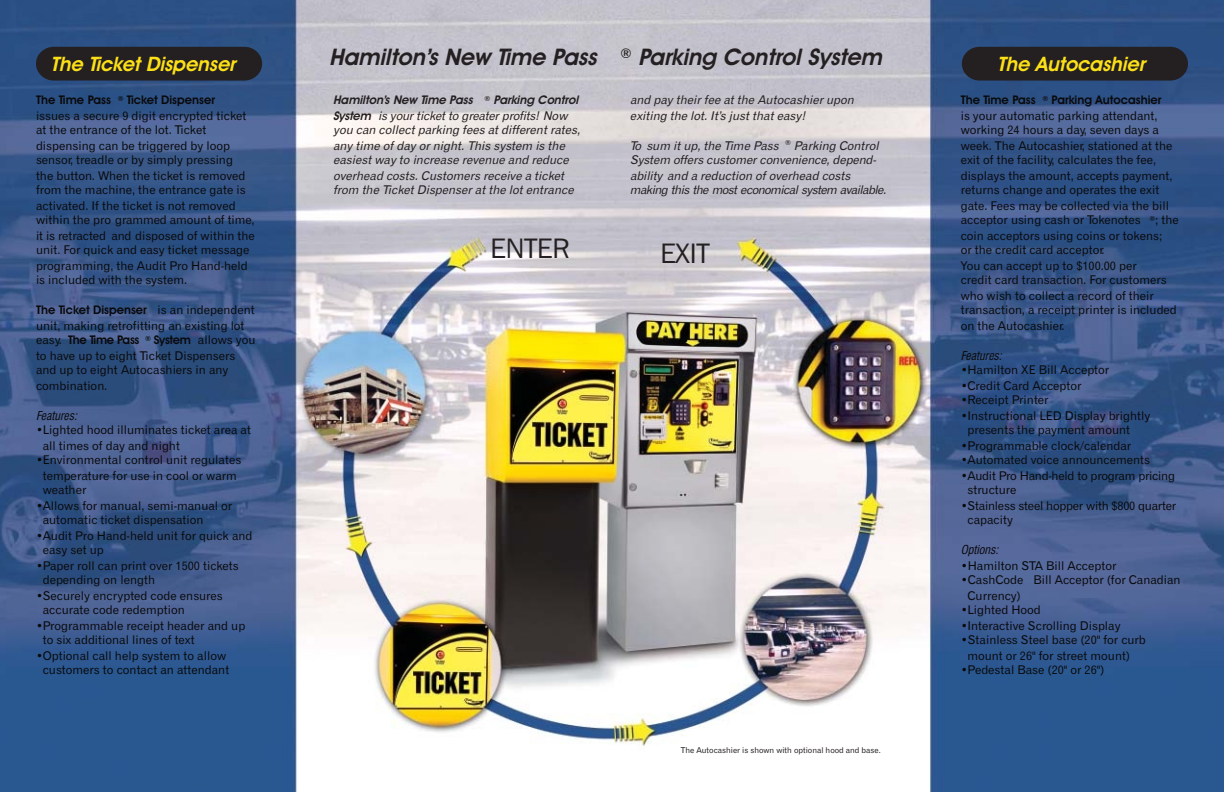
<style>
.page{position:relative;width:1224px;height:792px;background:#fff}
.page>*{position:absolute;margin:0;border:0;box-sizing:border-box;transform-origin:0 0}
.t1{font:28px "Frnk Goth ITC Bk BT";color:#241f21}
.t2{font:italic 700 23px "Avant Garde Bk BT";color:#241f21}
.t3{font:italic 700 20px "Avant Garde Bk BT";color:#fce017}
.t4{font:12px/15px "Gothic 720 BT";color:#0a0a0d}
.t5{font:italic 12px/15px "Gothic 720 BT";color:#241f21}
.t6{font:700 12px "Avant Garde Bk BT";color:#0a0a0d}
.t7{font:12px/14.9px "Gothic 720 BT";letter-spacing:-.02em;color:#0a0a0d}
.t8{font:italic 700 12px "Avant Garde Bk BT";color:#241f21}
.t9{font:700 12px "Avant Garde Bk BT";letter-spacing:-.03em;color:#0a0a0d}
.t10{font:italic 12px "Swis 721 Cn BT";color:#0a0a0d}
.t11{font:8px "Gothic 720 BT";color:#241f21}
.s1{font-family:"Gothic 720 BT";font-weight:400}
.s2{font-family:"Avant Garde Bk BT";font-weight:700}
</style>
<div class="page">
<img style="left:0;top:0;width:1224px;height:792px">
<div style="left:36px;top:47px;width:226px;height:34px;background:#241f21"></div>
<div style="left:962px;top:47px;width:226px;height:34px;background:#241f21"></div>
<h3 class="t3" style="left:50px;top:56px;width:191px">The Ticket Dispenser</h3>
<p class="t6" style="left:36px;top:95px;width:180px">The Time Pass <sup>®</sup> Ticket Dispenser</p>
<p class="t4" style="left:36px;top:109px;width:220px">issues a secure 9 digit encrypted ticket at the entrance of the lot. Ticket dispensing can be triggered by loop sensor, treadle or by simply pressing<br>the button. When the ticket is removed from the machine, the entrance gate is activated. If the ticket is not removed within the pro grammed amount of time, it is retracted and disposed of within the unit. For quick and easy ticket message programming, the Audit Pro Hand-held is included with the system.</p>
<p class="t6" style="left:36px;top:305px;width:220px">The Ticket Dispenser <span class="s1">is an independent</span></p>
<p class="t4" style="left:36px;top:319px;width:210px">unit, making retrofitting an existing lot</p>
<p class="t9" style="left:36px;top:335px;width:221px"><span class="s1">easy.</span> The Time Pass <sup>®</sup> System <span class="s1">allows you</span></p>
<p class="t4" style="left:36px;top:349px;width:201px">to have up to eight Ticket Dispensers and up to eight Autocashiers in any combination.</p>
<p class="t10" style="left:36px;top:410px;width:45px">Features:</p>
<p class="t4" style="left:43px;top:424px;width:210px;text-indent:-7px">•Lighted hood illuminates ticket area at all times of day and night</p>
<p class="t4" style="left:43px;top:454px;width:200px;text-indent:-7px">•Environmental control unit regulates temperature for use in cool or warm weather</p>
<p class="t4" style="left:43px;top:499px;width:191px;text-indent:-7px">•Allows for manual, semi-manual or automatic ticket dispensation</p>
<p class="t4" style="left:43px;top:529px;width:211px;text-indent:-7px">•Audit Pro Hand-held unit for quick and easy set up</p>
<p class="t4" style="left:43px;top:559px;width:198px;text-indent:-7px">•Paper roll can print over 1500 tickets depending on length</p>
<p class="t4" style="left:43px;top:589px;width:182px;text-indent:-7px">•Securely encrypted code ensures accurate code redemption</p>
<p class="t4" style="left:43px;top:619px;width:204px;text-indent:-7px">•Programmable receipt header and up to six additional lines of text</p>
<p class="t4" style="left:36px;top:649px;width:195px;text-align:center">•Optional call help system to allow customers to contact an attendant</p>
<h2 class="t2" style="left:329px;top:48px;width:559px">Hamilton’s New Time Pass <sup>®</sup> Parking Control System</h2>
<p class="t8" style="left:333px;top:95px;width:249px">Hamilton’s New Time Pass <sup>®</sup> Parking Control</p>
<p class="t5" style="left:333px;top:109px;width:251px"><span class="s2">System</span> is yourticketto greaterprofits! Now you can collectparking fees atdifferentrates, any time ofday ornight.This system is the easiestway to increase revenue and reduce overhead costs.Customers receive a ticket from the TicketDispenseratthe lotentrance</p>
<p class="t5" style="left:630px;top:94px;width:228px">and pay theirfee atthe Autocashierupon exiting the lot.It’s j ustthateasy!</p>
<p class="t5" style="left:630px;top:139px;width:260px">To sum itup,the Time Pass <sup>®</sup> Parking Control System offers customerconvenience,depend&shy;ability and a reduction ofoverhead costs making this the mosteconomicalsystem available.</p>
<h1 class="t1" style="left:491px;top:236px;width:80px">ENTER</h1>
<h1 class="t1" style="left:660px;top:242px;width:50px">EXIT</h1>
<p class="t11" style="left:681px;top:747px;width:201px">The Autocashier is shown with optional hood and base.</p>
<h3 class="t3" style="left:997px;top:56px;width:153px">The Autocashier</h3>
<p class="t6" style="left:961px;top:95px;width:202px">The Time Pass <sup>®</sup> Parking Autocashier</p>
<p class="t4" style="left:961px;top:109px;width:220px">is your automatic parking attendant, working 24 hours a day, seven days a week. The Autocashier, stationed at the exit of the facility, calculates the fee, displays the amount, accepts payment, returns change and operates the exit gate. Fees may be collected via the bill acceptor using cash or Tokenotes <sup>®</sup>; the coin acceptors using coins or tokens;<br>or the credit card acceptor.<br>You can accept up to $100.00 per<br>credit card transaction. For customers who wish to collect a record of their transaction, a receipt printer is included on the Autocashier.</p>
<p class="t10" style="left:961px;top:350px;width:45px">Features:</p>
<p class="t4" style="left:961px;top:364px;width:150px">•Hamilton XE Bill Acceptor</p>
<p class="t4" style="left:961px;top:379px;width:122px">•Credit Card Acceptor</p>
<p class="t4" style="left:961px;top:394px;width:89px">•Receipt Printer</p>
<p class="t4" style="left:967px;top:409px;width:184px;text-indent:-7px">•Instructional LED Display brightly presents the payment amount</p>
<p class="t4" style="left:961px;top:439px;width:172px">•Programmable clock/calendar</p>
<p class="t4" style="left:961px;top:454px;width:191px">•Automated voice announcements</p>
<p class="t7" style="left:967px;top:469px;width:209px;text-indent:-7px">•Audit Pro Hand-held to program pricing structure</p>
<p class="t7" style="left:967px;top:499px;width:210px;text-indent:-7px">•Stainless steel hopper with $800 quarter capacity</p>
<p class="t10" style="left:961px;top:545px;width:42px">Options:</p>
<p class="t4" style="left:961px;top:559px;width:157px">•Hamilton STA Bill Acceptor</p>
<p class="t4" style="left:967px;top:574px;width:215px;text-indent:-7px">•CashCode Bill Acceptor (for Canadian<br>Currency)</p>
<p class="t4" style="left:961px;top:604px;width:82px">•Lighted Hood</p>
<p class="t4" style="left:961px;top:619px;width:161px">•Interactive Scrolling Display</p>
<p class="t4" style="left:967px;top:634px;width:180px;text-indent:-7px">•Stainless Steel base (20" for curb mount or 26" for street mount)</p>
<p class="t4" style="left:961px;top:664px;width:145px">•Pedestal Base (20" or 26")</p>
</div>
